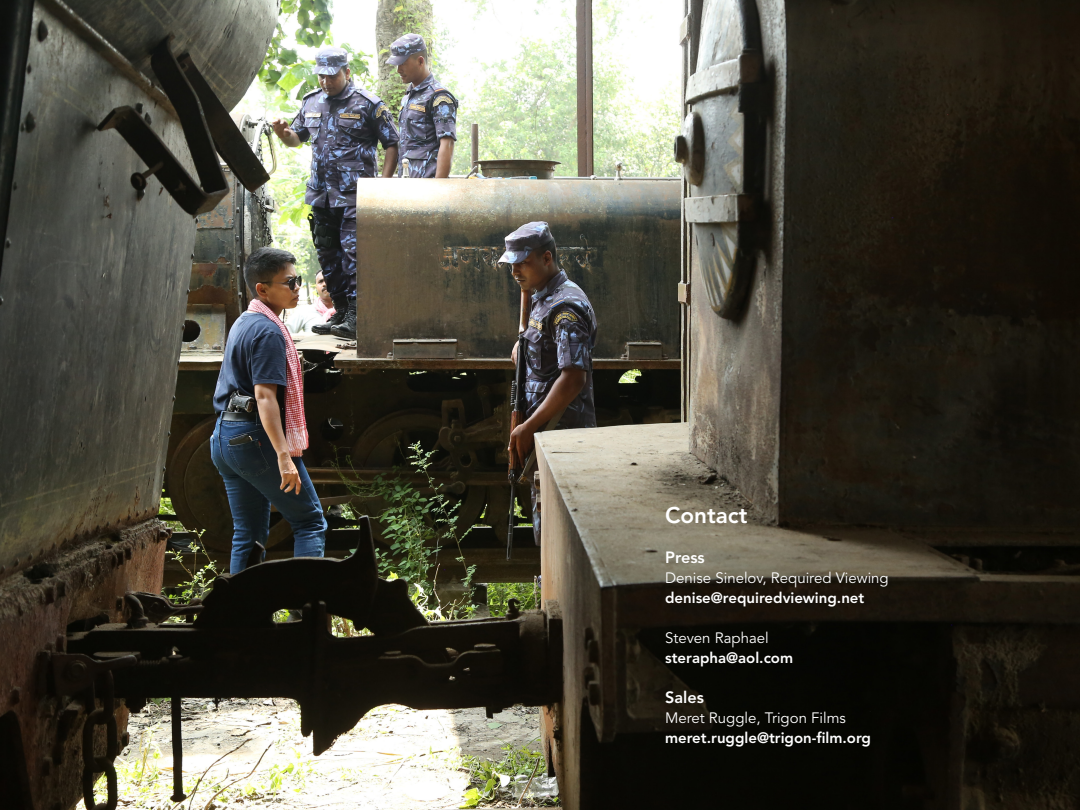
<style>
.page{position:relative;width:1080px;height:810px;background:#fff}
.page>*{position:absolute;margin:0;border:0;box-sizing:border-box;transform-origin:0 0}
.headine1{font:800 22.5px "Avenir LT Std";color:#fff}
.subhead2{font:800 16.25px "Avenir LT Std";color:#fff}
.bodytext{font:800 15px "Avenir LT Std";color:#fff}
.bodytext-2{font:15px "Avenir LT Std";color:#fff}
</style>
<div class="page">
<img style="left:0;top:0;width:1080px;height:810px">
<p class="headine1" style="left:665px;top:501px;width:84px">Contact</p>
<p class="subhead2" style="left:665px;top:547px;width:41px">Press</p>
<p class="bodytext-2" style="left:665px;top:569px;width:225px">Denise Sinelov, Required Viewing</p>
<p class="bodytext" style="left:665px;top:588px;width:201px">denise@requiredviewing.net</p>
<p class="bodytext-2" style="left:665px;top:629px;width:105px">Steven Raphael</p>
<p class="bodytext" style="left:665px;top:648px;width:130px">sterapha@aol.com</p>
<p class="subhead2" style="left:665px;top:687px;width:40px">Sales</p>
<p class="bodytext-2" style="left:665px;top:709px;width:182px">Meret Ruggle, Trigon Films</p>
<p class="bodytext" style="left:665px;top:728px;width:207px">meret.ruggle@trigon-film.org</p>
</div>
